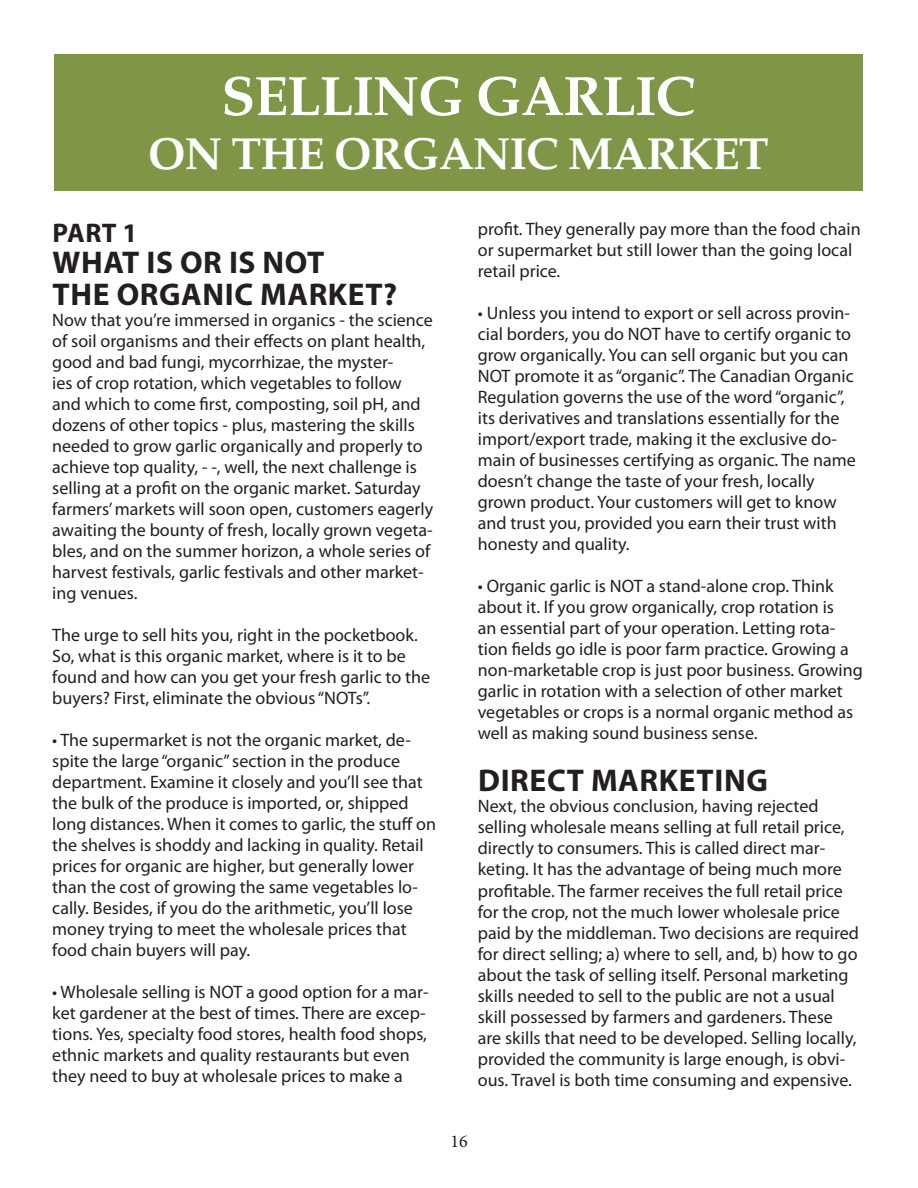
<style>
.page{position:relative;width:918px;height:1188px;background:#fff}
.page>*{position:absolute;margin:0;border:0;box-sizing:border-box;transform-origin:0 0}
.t1{font:700 55.5px "Palatino";letter-spacing:-.02em;color:#fff}
.t2{font:700 45px "Palatino";letter-spacing:-.02em;color:#fff}
.t3{font:700 31.5px/31.5px "Myriad Pro";letter-spacing:.02em;color:#231f20}
.t4{font:700 27px "Myriad Pro";color:#231f20}
.t5{font:18px/21px "Myriad Pro";color:#231f20}
.t6{font:18px "Minion Pro";color:#231f20}
</style>
<div class="page">
<div style="left:54px;top:54px;width:809px;height:136px;background:#7e9646"></div>
<h1 class="t1" style="left:221px;top:64px;width:476px">SELLING GARLIC</h1>
<h2 class="t2" style="left:148px;top:127px;width:622px">ON THE ORGANIC MARKET</h2>
<h3 class="t4" style="left:53px;top:215px;width:86px">PART 1</h3>
<h3 class="t3" style="left:53px;top:246px;width:346px">WHAT IS OR IS NOT<br>THE ORGANIC MARKET?</h3>
<p class="t5" style="left:52px;top:309px;width:382px">Now that you’re immersed in organics - the science of soil organisms and their effects on plant health, good and bad fungi, mycorrhizae, the myster-<br>ies of crop rotation, which vegetables to follow and which to come first, composting, soil pH, and dozens of other topics - plus, mastering the skills needed to grow garlic organically and properly to achieve top quality, - -, well, the next challenge is selling at a profit on the organic market. Saturday farmers’ markets will soon open, customers eagerly awaiting the bounty of fresh, locally grown vegeta&shy;bles, and on the summer horizon, a whole series of harvest festivals, garlic festivals and other market&shy;ing venues.</p>
<p class="t5" style="left:52px;top:624px;width:379px">The urge to sell hits you, right in the pocketbook.<br>So, what is this organic market, where is it to be found and how can you get your fresh garlic to the buyers? First, eliminate the obvious “NOTs”.</p>
<p class="t5" style="left:52px;top:729px;width:385px">• The supermarket is not the organic market, de&shy;spite the large “organic” section in the produce department. Examine it closely and you’ll see that the bulk of the produce is imported, or, shipped long distances. When it comes to garlic, the stuff on the shelves is shoddy and lacking in quality. Retail prices for organic are higher, but generally lower than the cost of growing the same vegetables lo&shy;cally. Besides, if you do the arithmetic, you’ll lose money trying to meet the wholesale prices that food chain buyers will pay.</p>
<p class="t5" style="left:52px;top:981px;width:378px">• Wholesale selling is NOT a good option for a mar&shy;ket gardener at the best of times. There are excep&shy;tions. Yes, specialty food stores, health food shops, ethnic markets and quality restaurants but even they need to buy at wholesale prices to make a</p>
<p class="t5" style="left:478px;top:218px;width:384px">profit. They generally pay more than the food chain or supermarket but still lower than the going local retail price.</p>
<p class="t5" style="left:478px;top:302px;width:379px">• Unless you intend to export or sell across provin&shy;cial borders, you do NOT have to certify organic to grow organically. You can sell organic but you can NOT promote it as “organic”. The Canadian Organic Regulation governs the use of the word “organic”, its derivatives and translations essentially for the import/export trade, making it the exclusive do&shy;main of businesses certifying as organic. The name doesn’t change the taste of your fresh, locally grown product. Your customers will get to know and trust you, provided you earn their trust with honesty and quality.</p>
<p class="t5" style="left:478px;top:575px;width:386px">• Organic garlic is NOT a stand-alone crop. Think about it. If you grow organically, crop rotation is<br>an essential part of your operation. Letting rota&shy;tion fields go idle is poor farm practice. Growing a non-marketable crop is just poor business. Growing garlic in rotation with a selection of other market vegetables or crops is a normal organic method as well as making sound business sense.</p>
<h3 class="t3" style="left:478px;top:764px;width:291px">DIRECT MARKETING</h3>
<p class="t5" style="left:478px;top:796px;width:383px">Next, the obvious conclusion, having rejected selling wholesale means selling at full retail price, directly to consumers. This is called direct mar&shy;keting. It has the advantage of being much more profitable. The farmer receives the full retail price for the crop, not the much lower wholesale price paid by the middleman. Two decisions are required for direct selling; a) where to sell, and, b) how to go about the task of selling itself. Personal marketing skills needed to sell to the public are not a usual skill possessed by farmers and gardeners. These are skills that need to be developed. Selling locally, provided the community is large enough, is obvi&shy;ous. Travel is both time consuming and expensive.</p>
<p class="t6" style="left:450px;top:1130px;width:19px">16</p>
</div>
